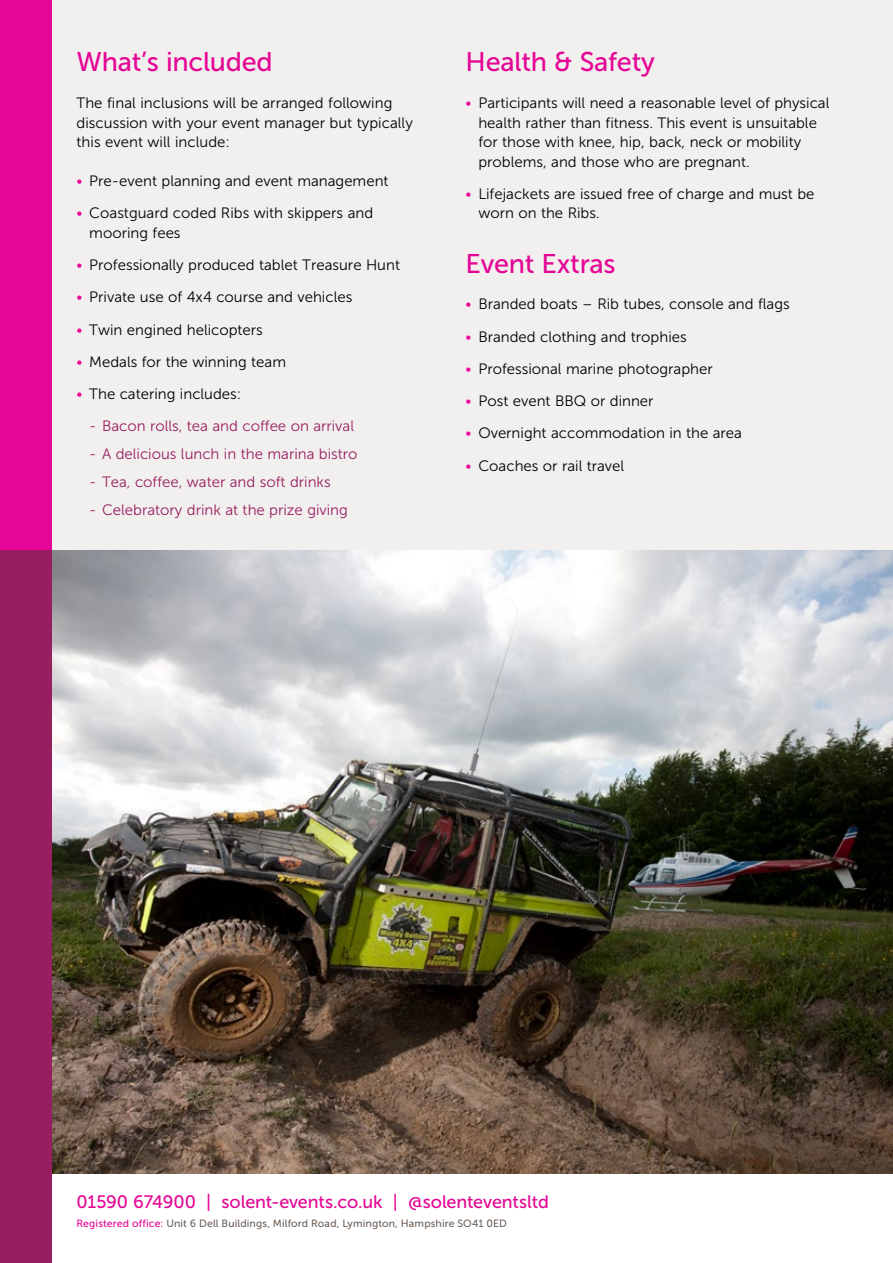
<style>
.page{position:relative;width:893px;height:1263px;background:#fff}
.page>*{position:absolute;margin:0;border:0;box-sizing:border-box;transform-origin:0 0}
.t1{font:27px "Museo Sans 500";letter-spacing:-.01em;color:#e50695}
.t2{font:18px "Museo Sans 500";letter-spacing:-.005em;color:#e50695}
.t3{font:15px/19.5px "Museo Sans 300";color:#000}
.t4{font:15px "Museo Sans 300";color:#971e60}
.t5{font:10.5px "Museo Sans 500";letter-spacing:.01em;color:#6f6259}
.s1{color:#e50695}
</style>
<div class="page">
<div style="left:51px;top:0;width:842px;height:549px;background:#f2f0ef"></div>
<img style="left:51px;top:550px;width:842px;height:624px">
<div style="left:0;top:0;width:51px;height:549px;background:#e50695"></div>
<div style="left:0;top:550px;width:51px;height:713px;background:#971e60"></div>
<h1 class="t1" style="left:77px;top:47px;width:198px">What’s included</h1>
<p class="t3" style="left:77px;top:93px;width:338px">The final inclusions will be arranged following discussion with your event manager but typically this event will include:</p>
<p class="t3" style="left:77px;top:171px;width:314px"><span class="s1">•</span> Pre-event planning and event management</p>
<p class="t3" style="left:89px;top:203px;width:285px;text-indent:-13px"><span class="s1">•</span> Coastguard coded Ribs with skippers and mooring fees</p>
<p class="t3" style="left:77px;top:255px;width:325px"><span class="s1">•</span> Professionally produced tablet Treasure Hunt</p>
<p class="t3" style="left:77px;top:287px;width:277px"><span class="s1">•</span> Private use of 4x4 course and vehicles</p>
<p class="t3" style="left:77px;top:320px;width:188px"><span class="s1">•</span> Twin engined helicopters</p>
<p class="t3" style="left:77px;top:352px;width:211px"><span class="s1">•</span> Medals for the winning team</p>
<p class="t3" style="left:77px;top:384px;width:166px"><span class="s1">•</span> The catering includes:</p>
<p class="t4" style="left:89px;top:418px;width:266px">- Bacon rolls, tea and coffee on arrival</p>
<p class="t4" style="left:89px;top:446px;width:270px">- A delicious lunch in the marina bistro</p>
<p class="t4" style="left:89px;top:474px;width:243px">- Tea, coffee, water and soft drinks</p>
<p class="t4" style="left:89px;top:502px;width:260px">- Celebratory drink at the prize giving</p>
<h1 class="t1" style="left:466px;top:47px;width:191px">Health &amp; Safety</h1>
<p class="t3" style="left:478px;top:93px;width:353px;text-indent:-13px"><span class="s1">•</span> Participants will need a reasonable level of physical health rather than fitness. This event is unsuitable for those with knee, hip, back, neck or mobility problems, and those who are pregnant.</p>
<p class="t3" style="left:478px;top:184px;width:338px;text-indent:-13px"><span class="s1">•</span> Lifejackets are issued free of charge and must be worn on the Ribs.</p>
<h1 class="t1" style="left:466px;top:248px;width:151px">Event Extras</h1>
<p class="t3" style="left:466px;top:295px;width:326px"><span class="s1">•</span> Branded boats – Rib tubes, console and flags</p>
<p class="t3" style="left:466px;top:327px;width:223px"><span class="s1">•</span> Branded clothing and trophies</p>
<p class="t3" style="left:466px;top:359px;width:249px"><span class="s1">•</span> Professional marine photographer</p>
<p class="t3" style="left:466px;top:391px;width:189px"><span class="s1">•</span> Post event BBQ or dinner</p>
<p class="t3" style="left:466px;top:424px;width:278px"><span class="s1">•</span> Overnight accommodation in the area</p>
<p class="t3" style="left:466px;top:456px;width:160px"><span class="s1">•</span> Coaches or rail travel</p>
<p class="t2" style="left:77px;top:1192px;width:474px">01590 674900 | solent-events.co.uk | @solenteventsltd</p>
<p class="t5" style="left:77px;top:1218px;width:432px"><span class="s1">Registered office:</span> Unit 6 Dell Buildings, Milford Road, Lymington, Hampshire SO41 0ED</p>
</div>
